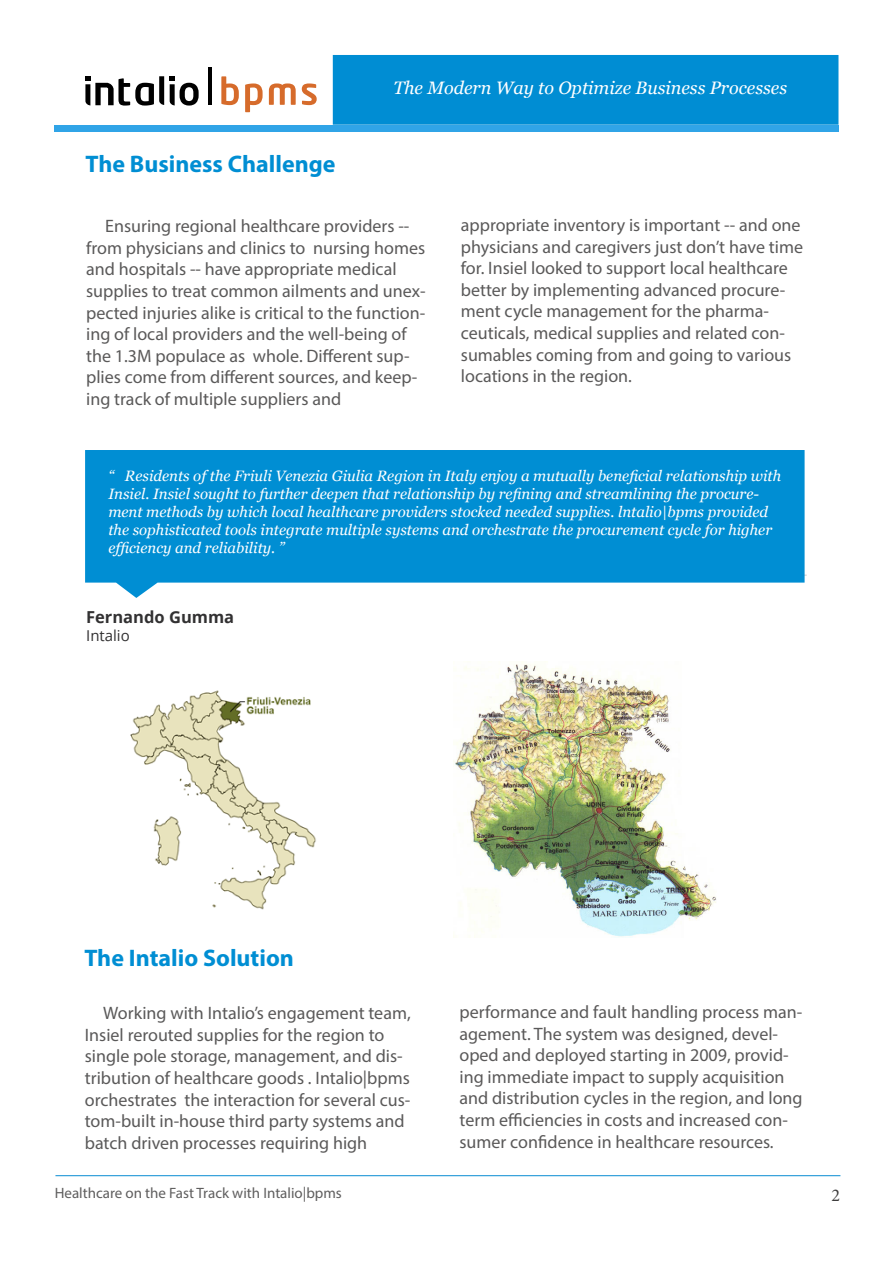
<style>
.page{position:relative;width:893px;height:1263px;background:#fff}
.page>*{position:absolute;margin:0;border:0;box-sizing:border-box;transform-origin:0 0}
.t1{font:700 24px "Myriad Pro";color:#008ed3}
.t2{font:18px/21.6px "Myriad Pro";color:#5a5959}
.t3{font:italic 18px "Georgia";color:#fff}
.t4{font:18px "Minion Pro";color:#3e3d3d}
.t5{font:700 16.5px "Open Sans";color:#323132}
.t6{font:italic 15px/18px "Georgia";color:#fff}
.t7{font:15px "Myriad Pro";color:#5f5e5e}
.t8{font:15px "Open Sans";color:#323132}
</style>
<div class="page">
<hr style="left:55px;top:1175px;width:785px;height:1px;background:#098cd2">
<hr style="left:87px;top:575px;width:720px;height:1px;background:#cac9c8">
<div style="left:333px;top:55px;width:505px;height:70px;background:#008dd3"></div>
<div style="left:54px;top:125px;width:784px;height:6px;background:#30a4e7"></div>
<hr style="left:208px;top:67px;width:3px;height:38px;background:#000">
<svg style="left:85px;top:76px;width:114px;height:30px"></svg>
<svg style="left:221px;top:76px;width:18px;height:29px"></svg>
<svg style="left:245px;top:83px;width:18px;height:29px"></svg>
<svg style="left:269px;top:83px;width:27px;height:22px"></svg>
<svg style="left:302px;top:83px;width:15px;height:22px"></svg>
<svg style="left:85px;top:450px;width:720px;height:148px;background:#1999d7"></svg>
<img style="left:130px;top:690px;width:186px;height:220px">
<img style="left:453px;top:662px;width:263px;height:276px">
<p class="t1" style="left:86px;top:148px;width:251px">The Business Challenge</p>
<p class="t3" style="left:393px;top:76px;width:395px">The Modern Way to Optimize Business Processes</p>
<p class="t2" style="left:86px;top:215px;width:341px;text-indent:19px">Ensuring regional healthcare providers -- from physicians and clinics to nursing homes and hospitals -- have appropriate medical supplies to treat common ailments and unex&shy;pected injuries alike is critical to the function&shy;ing of local providers and the well-being of the 1.3M populace as whole. Different sup&shy;plies come from different sources, and keep&shy;ing track of multiple suppliers and</p>
<p class="t2" style="left:461px;top:214px;width:344px">appropriate inventory is important -- and one physicians and caregivers just don’t have time for. Insiel looked to support local healthcare better by implementing advanced procure&shy;ment cycle management for the pharma&shy;ceuticals, medical supplies and related con&shy;sumables coming from and going to various locations in the region.</p>
<p class="t6" style="left:108px;top:467px;width:674px">“ Residents of the Friuli Venezia Giulia Region in Italy enjoy a mutually beneficial relationship with Insiel. Insiel sought to further deepen that relationship by refining and streamlining the procure&shy;ment methods by which local healthcare providers stocked needed supplies. lntalio|bpms provided the sophisticated tools integrate multiple systems and orchestrate the procurement cycle for higher efficiency and reliability. ”</p>
<p class="t5" style="left:86px;top:605px;width:150px">Fernando Gumma</p>
<p class="t8" style="left:86px;top:625px;width:45px">Intalio</p>
<p class="t1" style="left:84px;top:942px;width:211px">The Intalio Solution</p>
<p class="t2" style="left:85px;top:1002px;width:327px;text-indent:18px">Working with Intalio’s engagement team, Insiel rerouted supplies for the region to single pole storage, management, and dis&shy;tribution of healthcare goods . Intalio|bpms orchestrates the interaction for several cus&shy;tom-built in-house third party systems and batch driven processes requiring high</p>
<p class="t2" style="left:459px;top:1001px;width:345px">performance and fault handling process man&shy;agement. The system was designed, devel&shy;oped and deployed starting in 2009, provid&shy;ing immediate impact to supply acquisition and distribution cycles in the region, and long term efficiencies in costs and increased con&shy;sumer confidence in healthcare resources.</p>
<p class="t7" style="left:55px;top:1184px;width:289px">Healthcare on the Fast Track with Intalio|bpms</p>
<p class="t4" style="left:831px;top:1183px;width:10px">2</p>
</div>
